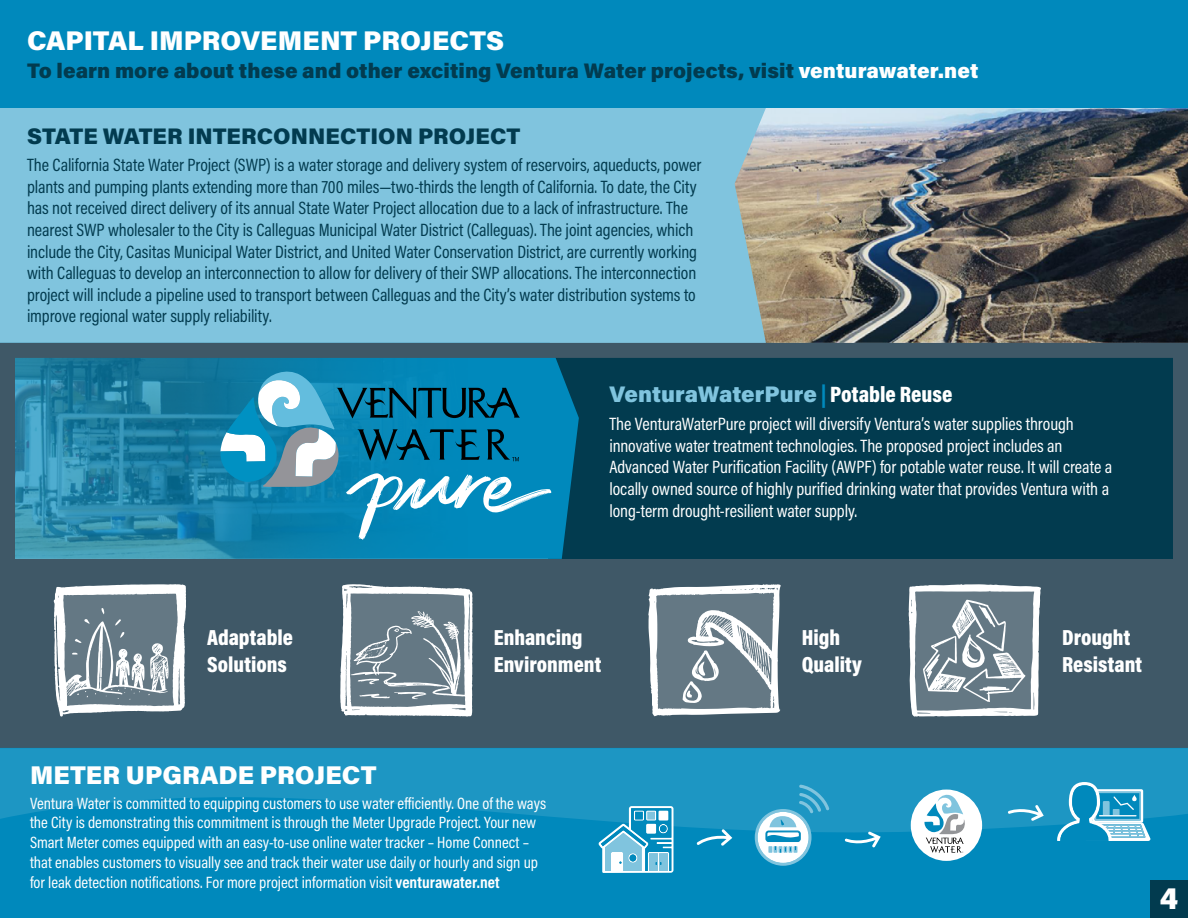
<style>
.page{position:relative;width:1188px;height:918px;background:#fff}
.page>*{position:absolute;margin:0;border:0;box-sizing:border-box;transform-origin:0 0}
.t1{font:900 29.85px "Acumin Pro";color:#fff}
.t2{font:900 27px "Acumin Pro";color:#fff}
.t3{font:900 25.65px "Acumin Pro";letter-spacing:.005em;color:#fff}
.t4{font:900 22.5px "Acumin Pro";color:#023b4f}
.t5{font:900 22.5px "Acumin Pro";letter-spacing:-.005em;color:#80c4de}
.t6{font:900 22.05px/26.4px "Acumin Pro Cond";color:#fff}
.t7{font:900 21px "Acumin Pro";color:#023b4f}
.t8{font:18px/21.6px "Acumin Pro Cond";letter-spacing:-.005em;color:#023b4f}
.t9{font:18px/21.6px "Acumin Pro Cond";letter-spacing:-.005em;color:#fff}
.t10{font:16.5px/19.8px "Acumin Pro Cond";color:#fff}
.s1{color:#fff}
.s2{font-family:"Acumin Pro Cond";color:#0089bc}
.s3{font-family:"Acumin Pro Cond";color:#fff}
.s4{font-weight:700}
</style>
<div class="page">
<div style="left:0;top:559px;width:1188px;height:189px;background:#3f5867"></div>
<div style="left:0;top:108px;width:773px;height:235px;background:#80c4de"></div>
<div style="left:0;top:748px;width:1188px;height:170px;background:#0089bc"></div>
<svg style="left:0;top:748px;width:1188px;height:86px;fill:#1d96c3"></svg>
<div style="left:911px;top:790px;width:71px;height:71px;background:#fff;border-radius:50%"></div>
<svg style="left:924px;top:793px;width:42px;height:60px"></svg>
<svg style="left:755px;top:785px;width:74px;height:81px"></svg>
<svg style="left:599px;top:806px;width:74px;height:67px"></svg>
<svg style="left:697px;top:829px;width:35px;height:17px"></svg>
<svg style="left:845px;top:831px;width:36px;height:17px"></svg>
<svg style="left:1057px;top:782px;width:94px;height:59px"></svg>
<svg style="left:1008px;top:805px;width:36px;height:16px"></svg>
<div style="left:0;top:0;width:1188px;height:108px;background:#0089bc"></div>
<div style="left:549px;top:343px;width:639px;height:216px;background:#023b4f"></div>
<img style="left:735px;top:108px;width:453px;height:235px">
<img style="left:16px;top:359px;width:154px;height:200px">
<svg style="left:170px;top:359px;width:409px;height:200px;background:#0d7ba4"></svg>
<div style="left:1150px;top:880px;width:38px;height:38px;background:#023b4f"></div>
<div style="left:0;top:343px;width:1188px;height:405px;border:15px solid #3f5867"></div>
<svg style="left:909px;top:584px;width:132px;height:133px"></svg>
<svg style="left:914px;top:590px;width:122px;height:121px;background:#8897a0"></svg>
<svg style="left:54px;top:584px;width:132px;height:133px"></svg>
<svg style="left:59px;top:590px;width:122px;height:121px;background:#93a1a9"></svg>
<svg style="left:340px;top:584px;width:133px;height:133px"></svg>
<svg style="left:346px;top:590px;width:121px;height:121px;background:#8998a2"></svg>
<svg style="left:648px;top:584px;width:133px;height:133px"></svg>
<svg style="left:654px;top:590px;width:121px;height:121px;background:#8b9aa3"></svg>
<svg style="left:220px;top:367px;width:331px;height:173px;background:#268eb4"></svg>
<h2 class="t2" style="left:27px;top:21px;width:479px">CAPITAL IMPROVEMENT PROJECTS</h2>
<p class="t7" style="left:27px;top:56px;width:953px">To learn more about these and other exciting Ventura Water projects, visit <span class="s1">venturawater.net</span></p>
<p class="t4" style="left:27px;top:120px;width:495px">STATE WATER INTERCONNECTION PROJECT</p>
<p class="t8" style="left:27px;top:154px;width:676px">The California State Water Project (SWP) is a water storage and delivery system of reservoirs, aqueducts, power plants and pumping plants extending more than 700 miles—two-thirds the length of California. To date, the City has not received direct delivery of its annual State Water Project allocation due to a lack of infrastructure. The nearest SWP wholesaler to the City is Calleguas Municipal Water District (Calleguas). The joint agencies, which include the City, Casitas Municipal Water District, and United Water Conservation District, are currently working with Calleguas to develop an interconnection to allow for delivery of their SWP allocations. The interconnection project will include a pipeline used to transport between Calleguas and the City’s water distribution systems to improve regional water supply reliability.</p>
<p class="t5" style="left:609px;top:378px;width:344px">VenturaWaterPure <span class="s2">|</span> <span class="s3">Potable Reuse</span></p>
<p class="t9" style="left:609px;top:413px;width:504px">The VenturaWaterPure project will diversify Ventura’s water supplies through innovative water treatment technologies. The proposed project includes an Advanced Water Purification Facility (AWPF) for potable water reuse. It will create a locally owned source of highly purified drinking water that provides Ventura with a long-term drought-resilient water supply.</p>
<p class="t6" style="left:207px;top:624px;width:87px">Adaptable<br>Solutions</p>
<p class="t6" style="left:494px;top:624px;width:109px">Enhancing<br>Environment</p>
<p class="t6" style="left:802px;top:624px;width:62px">High<br>Quality</p>
<h3 class="t3" style="left:30px;top:757px;width:348px">METER UPGRADE PROJECT</h3>
<p class="t10" style="left:30px;top:793px;width:518px">Ventura Water is committed to equipping customers to use water efficiently. One of the ways the City is demonstrating this commitment is through the Meter Upgrade Project. Your new Smart Meter comes equipped with an easy-to-use online water tracker – Home Connect – that enables customers to visually see and track their water use daily or hourly and sign up for leak detection notifications. For more project information visit <span class="s4">venturawater.net</span></p>
<p class="t6" style="left:1062px;top:624px;width:81px">Drought<br>Resistant</p>
<h1 class="t1" style="left:1160px;top:877px;width:20px">4</h1>
</div>
